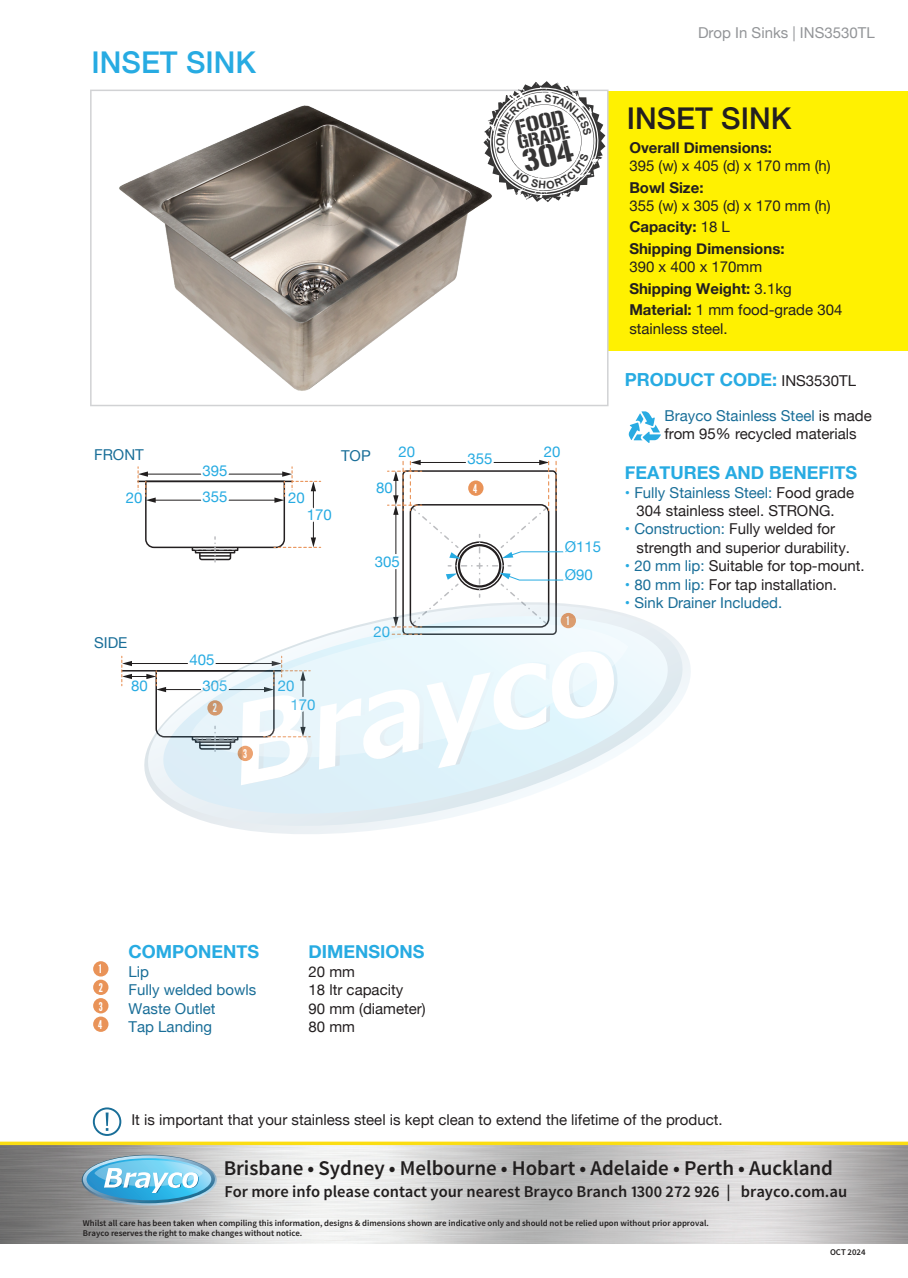
<style>
.page{position:relative;width:908px;height:1278px;background:#fff}
.page>*{position:absolute;margin:0;border:0;box-sizing:border-box;transform-origin:0 0}
.t1{font:500 30px "Helvetica Neue";color:#231f20}
.t2{font:500 30px "Helvetica Neue";color:#27abe2}
.t3{font:21px "Falling Sky";letter-spacing:-.005em;color:#211e1e}
.t4{font:18.45px "Gunplay";color:#363535;scale:1.09 1}
.t5{font:700 18px "Helvetica Neue";color:#27abe2}
.t6{font:16.95px "Gunplay";color:#363535}
.t7{font:16.5px "Falling Sky";color:#211e1e}
.t8{font:15px/18.5px "Helvetica Neue";color:#231f20}
.t9{font:700 15px/21.5px "Helvetica Neue";color:#231f20}
.t10{font:15px/18.5px "Helvetica Neue";color:#196e98}
.t11{font:15px/26.1px "Helvetica Neue";color:#27abe2}
.t12{font:15px "Helvetica Neue";color:#939598}
.t13{font:12px/18.5px "League Gothic";color:#fff;text-align:justify}
.t14{font:8.7px/10.5px "Falling Sky";color:#211e1e}
.s1{font-weight:400}
.s2{font-weight:700}
.s3{font-weight:400;font-size:15px;color:#231f20}
.s4{color:#196e98}
.s5{color:#27abe2}
</style>
<div class="page">
<svg style="left:629px;top:411px;width:32px;height:32px"></svg>
<div style="left:608px;top:91px;width:300px;height:260px;background:#fff101"></div>
<svg style="left:90px;top:90px;width:519px;height:316px"></svg>
<img style="left:0;top:1145px;width:908px;height:99px">
<svg style="left:82px;top:1155px;width:135px;height:50px"></svg>
<svg style="left:83px;top:1155px;width:132px;height:48px"></svg>
<svg style="left:87px;top:1158px;width:124px;height:42px"></svg>
<svg style="left:104px;top:1178px;width:95px;height:15px"></svg>
<svg style="left:94px;top:1160px;width:109px;height:26px"></svg>
<svg style="left:0;top:1141px;width:908px;height:4px;background:#fbe237"></svg>
<div style="left:93px;top:961px;width:15px;height:15px;background:#e99358;border-radius:50%"></div>
<div style="left:93px;top:980px;width:15px;height:15px;background:#e99358;border-radius:50%"></div>
<div style="left:93px;top:998px;width:15px;height:15px;background:#e99358;border-radius:50%"></div>
<div style="left:93px;top:1016px;width:15px;height:16px;background:#e99358;border-radius:50%"></div>
<svg style="left:93px;top:1107px;width:28px;height:29px"></svg>
<img style="left:93px;top:89px;width:427px;height:318px">
<svg style="left:150px;top:641px;width:541px;height:193px"></svg>
<svg style="left:154px;top:618px;width:523px;height:210px"></svg>
<svg style="left:121px;top:459px;width:443px;height:326px"></svg>
<svg style="left:180px;top:602px;width:459px;height:186px"></svg>
<svg style="left:483px;top:81px;width:122px;height:121px"></svg>
<h1 class="t2" style="left:92px;top:38px;width:166px">INSET SINK</h1>
<p class="t4" style="left:514px;top:117px;width:47px;rotate:-13deg">FOOD</p>
<p class="t6" style="left:516px;top:133px;width:54px;rotate:-13deg">GRADE</p>
<p class="t12" style="left:698px;top:22px;width:178px">Drop In Sinks | INS3530TL</p>
<h1 class="t1" style="left:627px;top:94px;width:166px">INSET SINK</h1>
<p class="t9" style="left:629px;top:137px;width:144px">Overall Dimensions:</p>
<p class="t8" style="left:629px;top:157px;width:203px">395 (w) x 405 (d) x 170 mm (h)</p>
<p class="t9" style="left:629px;top:177px;width:76px">Bowl Size:</p>
<p class="t9" style="left:629px;top:195px;width:203px"><span class="s1">355 (w) x 305 (d) x 170 mm (h)<br></span>Capacity: <span class="s1">18 L<br></span>Shipping Dimensions:</p>
<p class="t8" style="left:629px;top:257px;width:215px;line-height:21.5px">390 x 400 x 170mm<br><span class="s2">Shipping Weight:</span> 3.1kg<br><span class="s2">Material:</span> 1 mm food-grade 304</p>
<p class="t8" style="left:629px;top:320px;width:100px">stainless steel.</p>
<p class="t10" style="left:94px;top:447px;width:51px">FRONT</p>
<p class="t11" style="left:203px;top:458px;width:27px">395</p>
<p class="t11" style="left:126px;top:486px;width:18px">20</p>
<p class="t11" style="left:203px;top:484px;width:27px">355</p>
<p class="t11" style="left:288px;top:486px;width:18px">20</p>
<p class="t11" style="left:307px;top:503px;width:27px">170</p>
<p class="t10" style="left:94px;top:634px;width:35px">SIDE</p>
<p class="t11" style="left:203px;top:647px;width:27px;text-indent:-13px">405<br>305</p>
<p class="t11" style="left:131px;top:674px;width:18px">80</p>
<p class="t11" style="left:278px;top:673px;width:18px">20</p>
<p class="t13" style="left:213px;top:699px;width:6px">2</p>
<p class="t11" style="left:290px;top:692px;width:27px">170</p>
<p class="t10" style="left:341px;top:448px;width:31px">TOP</p>
<p class="t11" style="left:399px;top:439px;width:18px">20</p>
<p class="t11" style="left:467px;top:446px;width:27px">355</p>
<p class="t11" style="left:544px;top:439px;width:18px">20</p>
<p class="t5" style="left:625px;top:366px;width:233px">PRODUCT CODE: <span class="s3">INS3530TL</span></p>
<p class="t8" style="left:664px;top:408px;width:209px;line-height:18px"><span class="s4">Brayco Stainless Steel</span> is made from 95% recycled materials</p>
<p class="t5" style="left:625px;top:458px;width:234px">FEATURES AND BENEFITS</p>
<p class="t11" style="left:376px;top:476px;width:18px">80</p>
<p class="t8" style="left:625px;top:484px;width:231px;text-align:center"><span class="s5">•</span> <span class="s4">Fully Stainless Steel:</span> Food grade<br>304 stainless steel. STRONG.</p>
<p class="t8" style="left:637px;top:521px;width:215px;text-indent:-12px"><span class="s5">•</span> <span class="s4">Construction:</span> Fully welded for strength and superior durability.</p>
<p class="t8" style="left:625px;top:558px;width:241px"><span class="s5">•</span> <span class="s4">20 mm lip:</span> Suitable for top-mount.</p>
<p class="t8" style="left:625px;top:576px;width:213px"><span class="s5">•</span> <span class="s4">80 mm lip:</span> For tap installation.</p>
<p class="t10" style="left:625px;top:594px;width:159px"><span class="s5">•</span> Sink Drainer Included.</p>
<p class="t13" style="left:473px;top:479px;width:6px">4</p>
<p class="t11" style="left:565px;top:533px;width:38px;line-height:28.2px">Ø115<br>Ø90</p>
<p class="t11" style="left:375px;top:549px;width:27px">305</p>
<p class="t11" style="left:373px;top:619px;width:18px">20</p>
<p class="t13" style="left:566px;top:612px;width:4px">1</p>
<p class="t13" style="left:243px;top:745px;width:6px">3</p>
<p class="t13" style="left:98px;top:960px;width:6px">1<br>2<br>3<br>4</p>
<p class="t5" style="left:129px;top:937px;width:132px">COMPONENTS</p>
<p class="t10" style="left:129px;top:963px;width:129px">Lip<br>Fully welded bowls<br>Waste Outlet<br>Tap Landing</p>
<p class="t5" style="left:309px;top:937px;width:117px">DIMENSIONS</p>
<p class="t8" style="left:309px;top:963px;width:119px">20 mm<br>18 ltr capacity<br>90 mm (diameter)<br>80 mm</p>
<p class="t8" style="left:131px;top:1111px;width:593px">It is important that your stainless steel is kept clean to extend the lifetime of the product.</p>
<h2 class="t3" style="left:224px;top:1155px;width:611px">Brisbane • Sydney • Melbourne • Hobart • Adelaide • Perth • Auckland</h2>
<p class="t7" style="left:224px;top:1181px;width:624px">For more info please contact your nearest Brayco Branch 1300 272 926 | brayco.com.au</p>
<p class="t14" style="left:83px;top:1218px;width:627px">Whilst all care has been taken when compiling this information, designs &amp; dimensions shown are indicative only and should not be relied upon without prior approval.<br>Brayco reserves the right to make changes without notice.</p>
<p class="t14" style="left:830px;top:1247px;width:37px">OCT 2024</p>
</div>
